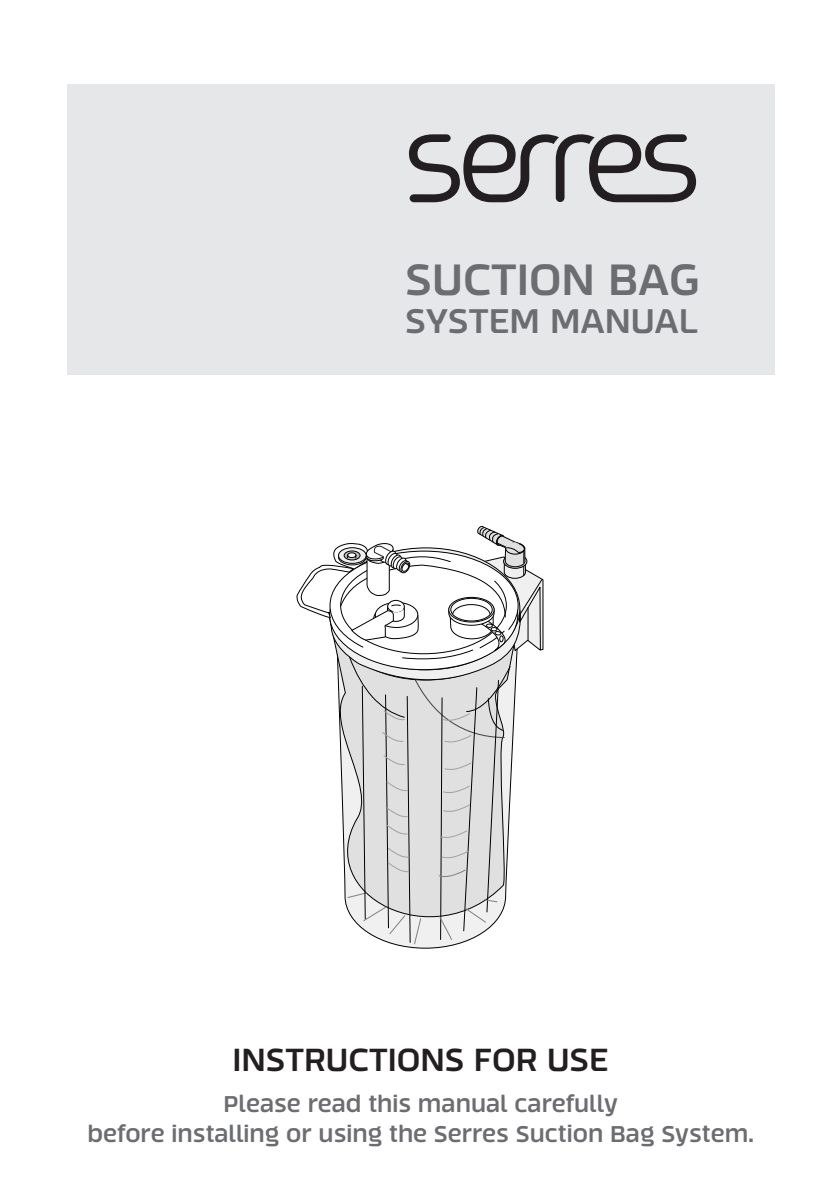
<style>
.page{position:relative;width:840px;height:1191px;background:#fff}
.page>*{position:absolute;margin:0;border:0;box-sizing:border-box;transform-origin:0 0}
.t1{font:700 43.8px "Tecna";color:#6c6d70}
.t2{font:700 34.2px "Tecna";color:#6c6d70}
.t3{font:700 32px "Tecna";color:#231f20}
.t4{font:700 22.8px/29.4px "Tecna";color:#6c6d70;text-align:center}
</style>
<div class="page">
<svg style="left:296px;top:526px;width:247px;height:419px"></svg>
<div style="left:68px;top:85px;width:706px;height:290px;background:#e6e7e9"></div>
<svg style="left:409px;top:134px;width:286px;height:68px"></svg>
<h1 class="t1" style="left:405px;top:255px;width:295px">SUCTION BAG</h1>
<h2 class="t2" style="left:405px;top:302px;width:294px">SYSTEM MANUAL</h2>
<h3 class="t3" style="left:232px;top:1042px;width:377px">INSTRUCTIONS FOR USE</h3>
<p class="t4" style="left:87px;top:1089px;width:667px">Please read this manual carefully<br>before installing or using the Serres Suction Bag System.</p>
</div>
